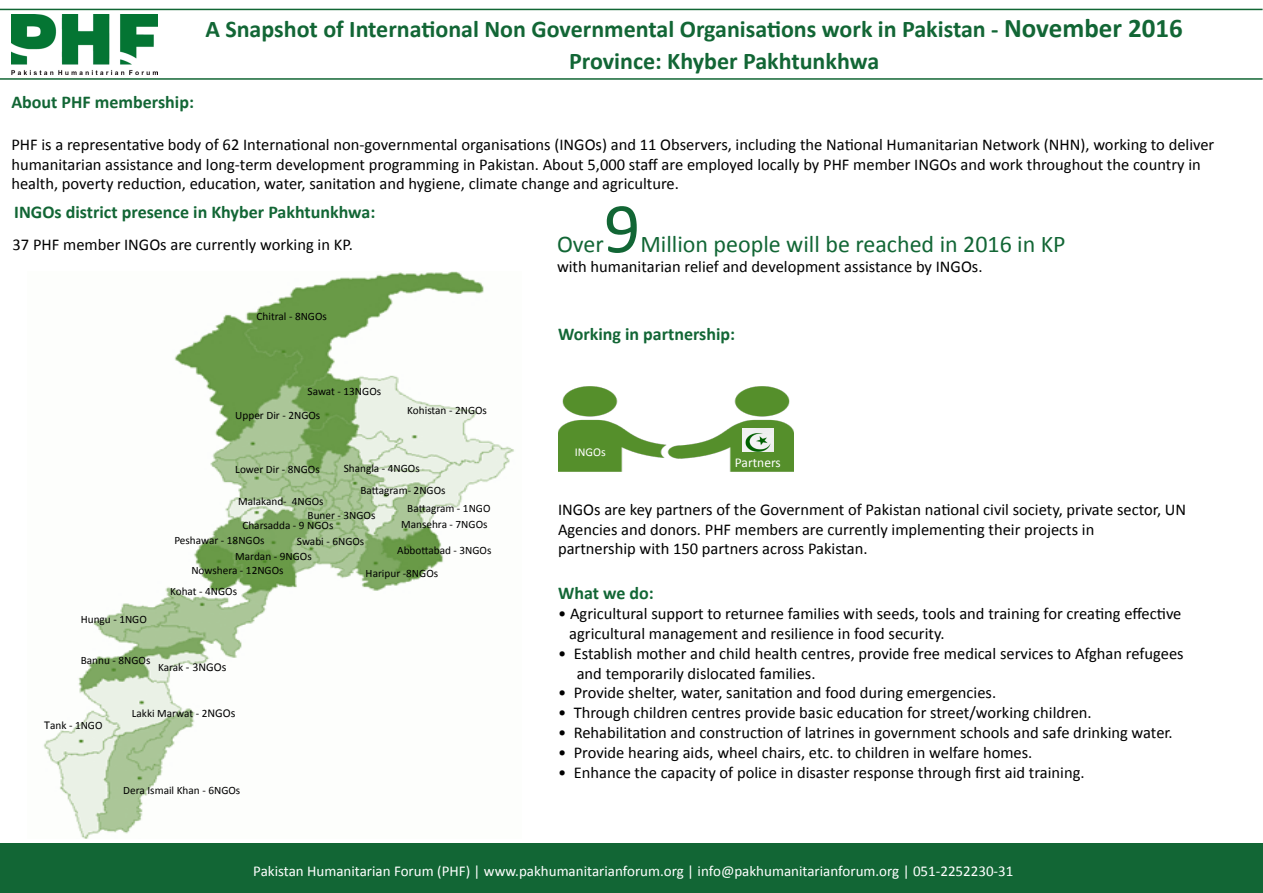
<style>
.page{position:relative;width:1263px;height:893px;background:#fff}
.page>*{position:absolute;margin:0;border:0;box-sizing:border-box;transform-origin:0 0}
.t1{font:72px "Calibri";color:#126635}
.t2{font:700 24px "Calibri";color:#126635}
.t3{font:24px "Calibri";color:#126635}
.t4{font:700 18px "Calibri";color:#126635}
.t5{font:16.5px/19.8px "Calibri";color:#000}
.t6{font:15px "Calibri";color:#fff}
.t7{font:13.5px "Calibri";color:#fff}
.t8{font:12px "Calibri";color:#000}
.t9{font:12px "Calibri";color:#fff}
.t10{font:11.25px "Calibri";color:#000}
.s1{font-size:27px}
.s2{font-size:11.25px}
.s3{font-size:12px}
</style>
<div class="page">
<hr style="left:0;top:9px;width:1262px;height:1px;background:#126635">
<hr style="left:0;top:78px;width:1262px;height:2px;background:#126635">
<img style="left:558px;top:386px;width:235px;height:86px">
<img style="left:743px;top:429px;width:31px;height:22px">
<img style="left:43px;top:271px;width:471px;height:568px">
<div style="left:0;top:844px;width:1263px;height:49px;background:#126635"></div>
<img style="left:11px;top:15px;width:146px;height:59px">
<p class="t2" style="left:205px;top:12px;width:979px">A Snapshot of International Non Governmental Organisations work in Pakistan - <span class="s1">November 2016</span></p>
<p class="t2" style="left:569px;top:44px;width:312px">Province: Khyber Pakhtunkhwa</p>
<p class="t4" style="left:11px;top:90px;width:184px">About PHF membership:</p>
<p class="t5" style="left:11px;top:134px;width:1204px">PHF is a representative body of 62 International non-governmental organisations (INGOs) and 11 Observers, including the National Humanitarian Network (NHN), working to deliver humanitarian assistance and long-term development programming in Pakistan. About 5,000 staff are employed locally by PHF member INGOs and work throughout the country in health, poverty reduction, education, water, sanitation and hygiene, climate change and agriculture.</p>
<p class="t4" style="left:14px;top:200px;width:363px">INGOs district presence in Khyber Pakhtunkhwa:</p>
<p class="t5" style="left:13px;top:234px;width:342px">37 PHF member INGOs are currently working in KP.</p>
<p class="t10" style="left:257px;top:309px;width:72px">Chitral - 8NGOs</p>
<p class="t10" style="left:308px;top:383px;width:75px">Sawat - 13NGOs</p>
<p class="t10" style="left:235px;top:407px;width:86px">Upper Dir - 2NGOs</p>
<p class="t10" style="left:407px;top:402px;width:81px">Kohistan - 2NGOs</p>
<p class="t10" style="left:344px;top:461px;width:78px">Shangla - 4NGOs</p>
<p class="t10" style="left:360px;top:482px;width:87px">Battagram- 2NGOs</p>
<p class="t10" style="left:407px;top:500px;width:85px">Battagram - 1NGO</p>
<p class="t10" style="left:401px;top:516px;width:88px">Mansehra - 7NGOs</p>
<p class="t10" style="left:235px;top:462px;width:86px">Lower Dir - 8NGOs</p>
<p class="t10" style="left:238px;top:494px;width:87px">Malakand- 4NGOs</p>
<p class="t10" style="left:308px;top:507px;width:69px">Buner - 3NGOs</p>
<p class="t10" style="left:297px;top:534px;width:69px">Swabi - 6NGOs</p>
<p class="t10" style="left:242px;top:517px;width:93px">Charsadda - 9 NGOs</p>
<p class="t10" style="left:174px;top:532px;width:92px">Peshawar - 18NGOs</p>
<p class="t10" style="left:191px;top:563px;width:94px">Nowshera - 12NGOs</p>
<p class="t10" style="left:170px;top:584px;width:68px">Kohat - 4NGOs</p>
<p class="t10" style="left:397px;top:543px;width:96px">Abbottabad - 3NGOs</p>
<p class="t10" style="left:235px;top:549px;width:78px">Mardan - 9NGOs</p>
<p class="t10" style="left:366px;top:566px;width:74px">Haripur -8NGOs</p>
<p class="t10" style="left:81px;top:612px;width:68px">Hungu - 1NGO</p>
<p class="t10" style="left:81px;top:652px;width:71px">Bannu - 8NGOs</p>
<p class="t8" style="left:158px;top:658px;width:70px"><span class="s2">Karak</span> - 3NGOs</p>
<p class="t10" style="left:132px;top:706px;width:105px">Lakki Marwat - 2<span class="s3">NGOs</span></p>
<p class="t10" style="left:44px;top:718px;width:60px"><span class="s3">T</span>ank - 1NGO</p>
<p class="t10" style="left:123px;top:782px;width:118px">Dera Ismail Khan - 6NGOs</p>
<p class="t1" style="left:604px;top:178px;width:38px">9</p>
<p class="t3" style="left:640px;top:228px;width:427px">Million people will be reached in 2016 in KP</p>
<p class="t5" style="left:557px;top:256px;width:427px">with humanitarian relief and development assistance by INGOs.</p>
<p class="t3" style="left:557px;top:228px;width:48px">Over</p>
<p class="t4" style="left:558px;top:322px;width:179px">Working in partnership:</p>
<p class="t9" style="left:575px;top:444px;width:32px">INGOs</p>
<p class="t7" style="left:735px;top:453px;width:47px">Partners</p>
<p class="t5" style="left:558px;top:499px;width:630px">INGOs are key partners of the Government of Pakistan national civil society, private sector, UN</p>
<p class="t5" style="left:558px;top:519px;width:538px">Agencies and donors. PHF members are currently implementing their projects in</p>
<p class="t5" style="left:558px;top:538px;width:311px">partnership with 150 partners across Pakistan.</p>
<p class="t4" style="left:558px;top:581px;width:97px">What we do:</p>
<p class="t5" style="left:558px;top:603px;width:625px">• Agricultural support to returnee families with seeds, tools and training for creating effective</p>
<p class="t5" style="left:569px;top:623px;width:377px">agricultural management and resilience in food security.</p>
<p class="t5" style="left:558px;top:643px;width:627px">• Establish mother and child health centres, provide free medical services to Afghan refugees</p>
<p class="t5" style="left:577px;top:663px;width:240px">and temporarily dislocated families.</p>
<p class="t5" style="left:558px;top:682px;width:440px">• Provide shelter, water, sanitation and food during emergencies.</p>
<p class="t5" style="left:558px;top:702px;width:535px">• Through children centres provide basic education for street/working children.</p>
<p class="t5" style="left:558px;top:722px;width:616px">• Rehabilitation and construction of latrines in government schools and safe drinking water.</p>
<p class="t5" style="left:558px;top:742px;width:476px">• Provide hearing aids, wheel chairs, etc. to children in welfare homes.</p>
<p class="t5" style="left:558px;top:762px;width:528px">• Enhance the capacity of police in disaster response through first aid training.</p>
<p class="t6" style="left:253px;top:861px;width:762px">Pakistan Humanitarian Forum (PHF) | www.pakhumanitarianforum.org | info@pakhumanitarianforum.org | 051-2252230-31</p>
</div>
